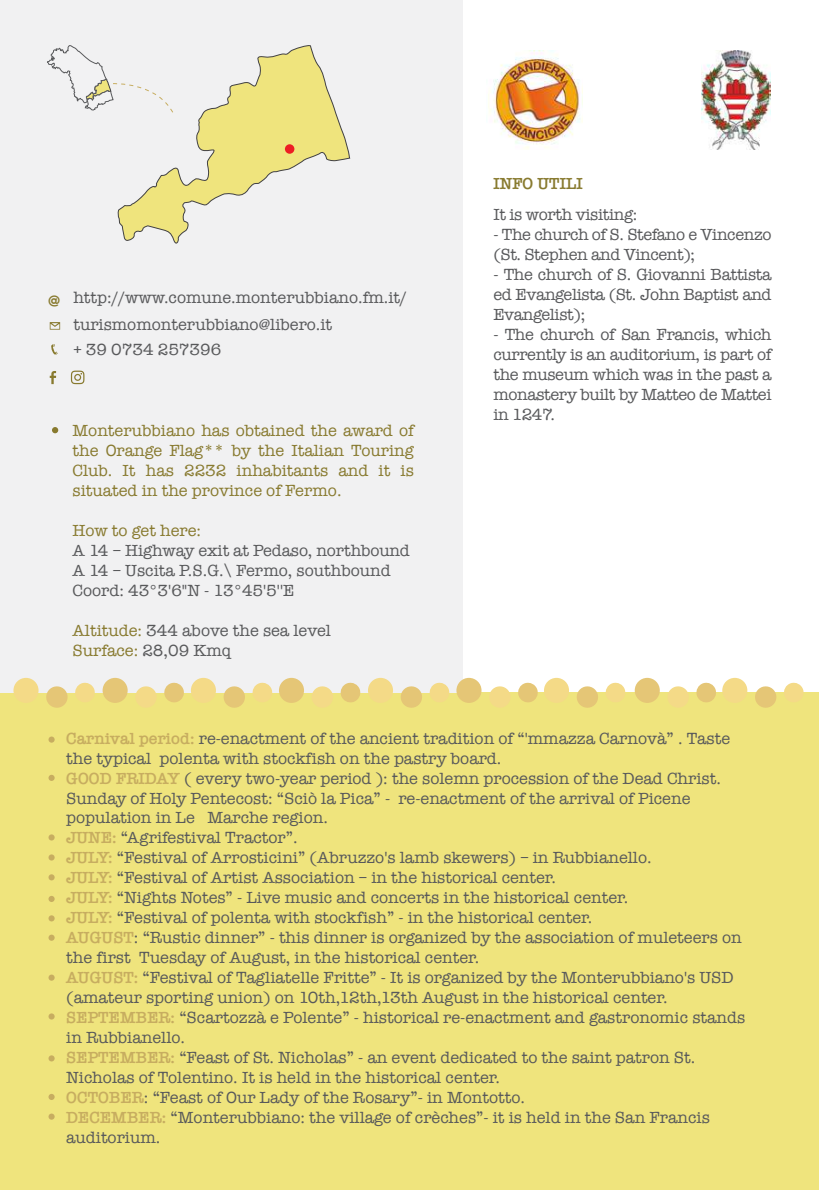
<style>
.page{position:relative;width:819px;height:1190px;background:#fff}
.page>*{position:absolute;margin:0;border:0;box-sizing:border-box;transform-origin:0 0}
.t1{font:16.62px/19.9px "American Typewriter";color:#58595b}
.t2{font:16.62px/19.9px "American Typewriter";color:#887a2f;text-align:justify}
.t3{font:16.62px/19.9px "American Typewriter";letter-spacing:-.025em;color:#58595b}
.t4{font:600 16.45px "American Typewriter";color:#887a2f}
.t5{font:700 13.83px "Futura";color:#887a2f}
.s1{color:#887a2f}
.s2{font-weight:600;color:#c7ad60}
</style>
<div class="page">
<div style="left:0;top:692px;width:819px;height:497px;background:#efe47d"></div>
<div style="left:48px;top:736px;width:7px;height:6px;background:#c7ad60;border-radius:50%"></div>
<div style="left:48px;top:774px;width:7px;height:6px;background:#c7ad60;border-radius:50%"></div>
<div style="left:48px;top:834px;width:7px;height:6px;background:#c7ad60;border-radius:50%"></div>
<div style="left:48px;top:854px;width:7px;height:6px;background:#c7ad60;border-radius:50%"></div>
<div style="left:48px;top:874px;width:7px;height:6px;background:#c7ad60;border-radius:50%"></div>
<div style="left:48px;top:915px;width:7px;height:6px;background:#c7ad60;border-radius:50%"></div>
<div style="left:48px;top:895px;width:7px;height:6px;background:#c7ad60;border-radius:50%"></div>
<div style="left:48px;top:934px;width:7px;height:6px;background:#c7ad60;border-radius:50%"></div>
<div style="left:48px;top:974px;width:7px;height:6px;background:#c7ad60;border-radius:50%"></div>
<div style="left:48px;top:1013px;width:7px;height:6px;background:#c7ad60;border-radius:50%"></div>
<div style="left:48px;top:1093px;width:7px;height:6px;background:#c7ad60;border-radius:50%"></div>
<div style="left:48px;top:1113px;width:7px;height:6px;background:#c7ad60;border-radius:50%"></div>
<div style="left:48px;top:1055px;width:7px;height:6px;background:#c7ad60;border-radius:50%"></div>
<div style="left:0;top:0;width:462px;height:692px;background:#f1f1f2"></div>
<svg style="left:52px;top:427px;width:6px;height:6px"></svg>
<svg style="left:47px;top:45px;width:70px;height:66px"></svg>
<svg style="left:50px;top:322px;width:10px;height:7px"></svg>
<svg style="left:51px;top:344px;width:7px;height:10px"></svg>
<svg style="left:50px;top:371px;width:6px;height:13px"></svg>
<svg style="left:71px;top:370px;width:13px;height:14px"></svg>
<svg style="left:117px;top:45px;width:233px;height:199px"></svg>
<div style="left:285px;top:144px;width:9px;height:10px;background:#ed1d24;border-radius:50%"></div>
<img style="left:701px;top:50px;width:69px;height:99px">
<img style="left:488px;top:50px;width:94px;height:99px">
<div style="left:13px;top:677px;width:26px;height:25px;background:#f4da87;border-radius:50%"></div>
<svg style="left:45px;top:682px;width:51px;height:26px"></svg>
<div style="left:103px;top:677px;width:25px;height:25px;background:#e5c676;border-radius:50%"></div>
<svg style="left:134px;top:682px;width:51px;height:21px"></svg>
<div style="left:191px;top:677px;width:25px;height:25px;background:#f4da87;border-radius:50%"></div>
<svg style="left:222px;top:682px;width:51px;height:26px"></svg>
<div style="left:279px;top:677px;width:25px;height:25px;background:#e5c676;border-radius:50%"></div>
<svg style="left:310px;top:682px;width:51px;height:21px"></svg>
<div style="left:368px;top:677px;width:25px;height:25px;background:#f4da87;border-radius:50%"></div>
<svg style="left:399px;top:682px;width:51px;height:26px"></svg>
<div style="left:456px;top:677px;width:25px;height:25px;background:#e5c676;border-radius:50%"></div>
<svg style="left:490px;top:682px;width:48px;height:21px"></svg>
<div style="left:544px;top:677px;width:25px;height:25px;background:#f4da87;border-radius:50%"></div>
<svg style="left:577px;top:682px;width:49px;height:26px"></svg>
<div style="left:634px;top:677px;width:25px;height:25px;background:#e5c676;border-radius:50%"></div>
<svg style="left:669px;top:682px;width:47px;height:21px"></svg>
<div style="left:722px;top:677px;width:25px;height:25px;background:#f4da87;border-radius:50%"></div>
<svg style="left:755px;top:682px;width:49px;height:26px"></svg>
<p class="t5" style="left:48px;top:288px;width:14px">@</p>
<p class="t1" style="left:73px;top:284px;width:335px;line-height:25.7px">http://www.comune.monterubbiano.fm.it/ turismomonterubbiano@libero.it<br>+ 39 0734 257396</p>
<p class="t2" style="left:72px;top:420px;width:343px">Monterubbiano has obtained the award of the Orange Flag** by the Italian Touring Club. It has 2232 inhabitants and it is situated in the province of Fermo.</p>
<p class="t2" style="left:72px;top:519px;width:130px">How to get here:</p>
<p class="t1" style="left:72px;top:539px;width:339px">A 14 – Highway exit at Pedaso, northbound<br>A 14 – Uscita P.S.G.\ Fermo, southbound<br>Coord: 43°3'6"N - 13°45'5''E</p>
<p class="t1" style="left:72px;top:619px;width:260px"><span class="s1">Altitude:</span> 344 above the sea level<br><span class="s1">Surface:</span> 28,09 Kmq</p>
<p class="t4" style="left:493px;top:171px;width:91px">INFO UTILI</p>
<p class="t3" style="left:493px;top:204px;width:145px">It is worth visiting:</p>
<p class="t3" style="left:493px;top:224px;width:279px">- The church of S. Stefano e Vincenzo (St. Stephen and Vincent);</p>
<p class="t1" style="left:493px;top:264px;width:279px;text-align:justify">- The church of S. Giovanni Battista ed Evangelista (St. John Baptist and Evangelist);</p>
<p class="t1" style="left:493px;top:323px;width:279px;text-align:justify">- The church of San Francis, which currently is an auditorium, is part of the museum which was in the past a monastery built by Matteo de Mattei in 1247.</p>
<p class="t1" style="left:66px;top:727px;width:680px"><span class="s2">Carnival period:</span> re-enactment of the ancient tradition of “'mmazza Carnovà” . Taste the typical polenta with stockfish on the pastry board.<br><span class="s2">GOOD FRIDAY</span> ( every two-year period ): the solemn procession of the Dead Christ.<br>Sunday of Holy Pentecost: “Sciò la Pica” - re-enactment of the arrival of Picene population in Le Marche region.<br><span class="s2">JUNE:</span> “Agrifestival Tractor”.<br><span class="s2">JULY:</span> “Festival of Arrosticini” (Abruzzo's lamb skewers) – in Rubbianello.<br><span class="s2">JULY:</span> “Festival of Artist Association – in the historical center.<br><span class="s2">JULY:</span> “Nights Notes” - Live music and concerts in the historical center.<br><span class="s2">JULY:</span> “Festival of polenta with stockfish” - in the historical center.<br><span class="s2">AUGUST</span>: “Rustic dinner” - this dinner is organized by the association of muleteers on the first Tuesday of August, in the historical center.<br><span class="s2">AUGUST:</span> “Festival of Tagliatelle Fritte” - It is organized by the Monterubbiano's USD (amateur sporting union) on 10th,12th,13th August in the historical center.<br><span class="s2">SEPTEMBER:</span> “Scartozzà e Polente” - historical re-enactment and gastronomic stands in Rubbianello.<br><span class="s2">SEPTEMBER:</span> “Feast of St. Nicholas” - an event dedicated to the saint patron St.<br>Nicholas of Tolentino. It is held in the historical center.<br><span class="s2">OCTOBER</span>: “Feast of Our Lady of the Rosary”- in Montotto.<br><span class="s2">DECEMBER:</span> “Monterubbiano: the village of crèches”- it is held in the San Francis auditorium.</p>
</div>
